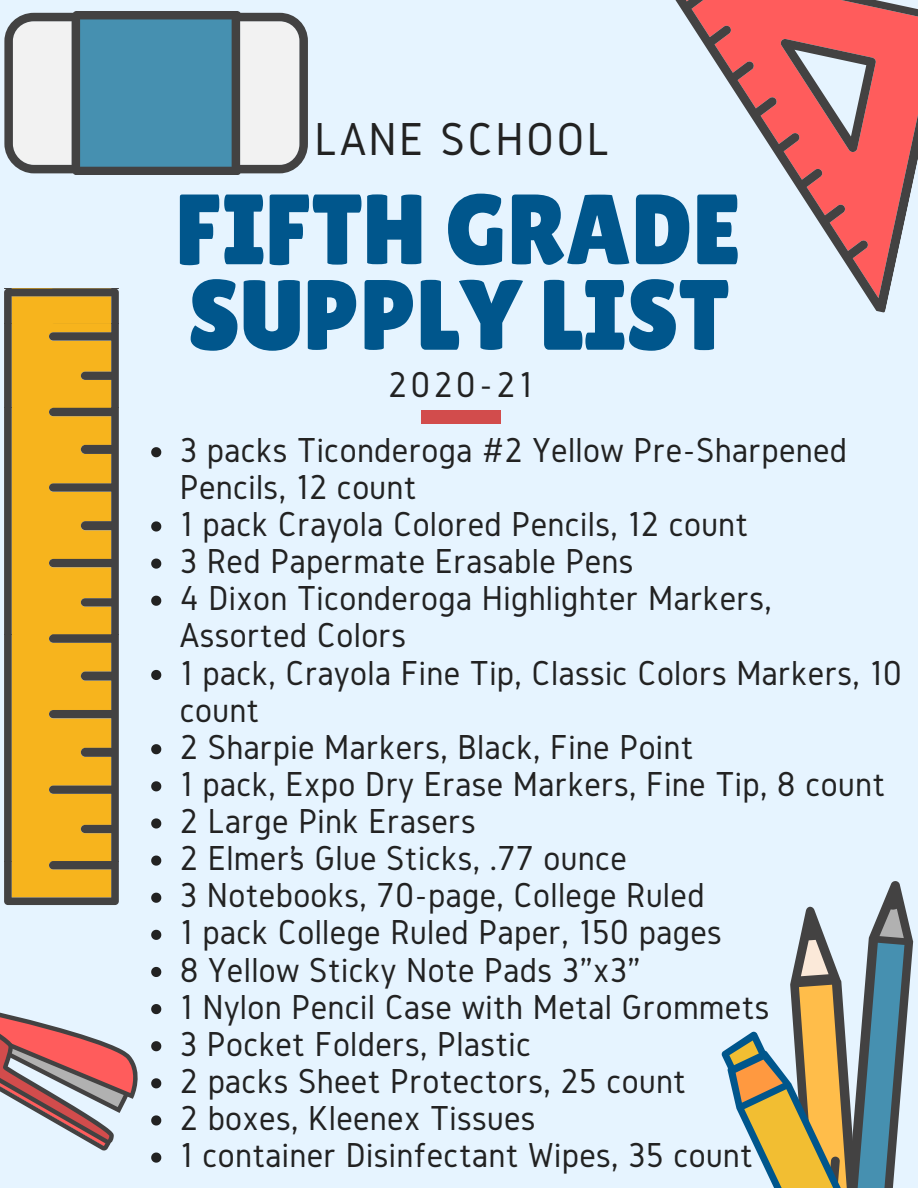
<style>
.page{position:relative;width:918px;height:1188px;background:#e6f4ff}
.page>*{position:absolute;margin:0;border:0;box-sizing:border-box;transform-origin:0 0}
.t1{font:99.6px/85.5px "Lilita One";color:#00568c}
.t2{font:48px "Gidole";letter-spacing:.05em;color:#222}
.t3{font:37.35px "Gidole";letter-spacing:.09em;color:#222}
.t4{font:36px/37.2px "Gidole";letter-spacing:.01em;color:#222}
</style>
<div class="page">
<svg style="left:4px;top:289px;width:115px;height:616px;background:#cc9927"></svg>
<svg style="left:675px;top:0;width:243px;height:313px"></svg>
<svg style="left:4px;top:11px;width:304px;height:164px"></svg>
<svg style="left:151px;top:447px;width:10px;height:10px"></svg>
<svg style="left:151px;top:521px;width:10px;height:11px"></svg>
<svg style="left:151px;top:559px;width:10px;height:10px"></svg>
<svg style="left:151px;top:596px;width:10px;height:10px"></svg>
<svg style="left:151px;top:670px;width:10px;height:10px"></svg>
<svg style="left:151px;top:744px;width:10px;height:10px"></svg>
<svg style="left:151px;top:781px;width:10px;height:10px"></svg>
<svg style="left:151px;top:818px;width:10px;height:11px"></svg>
<svg style="left:151px;top:856px;width:10px;height:10px"></svg>
<svg style="left:151px;top:893px;width:10px;height:10px"></svg>
<svg style="left:151px;top:930px;width:10px;height:10px"></svg>
<svg style="left:0;top:967px;width:161px;height:196px"></svg>
<svg style="left:721px;top:881px;width:193px;height:307px"></svg>
<div style="left:421px;top:411px;width:80px;height:12px;background:#d24c4c"></div>
<h2 class="t2" style="left:315px;top:113px;width:297px">LANE SCHOOL</h2>
<h1 class="t1" style="left:175px;top:186px;width:568px">FIFTH GRADE<br>SUPPLY LIST</h1>
<p class="t3" style="left:388px;top:364px;width:146px">2020-21</p>
<p class="t4" style="left:180px;top:431px;width:724px">3 packs Ticonderoga #2 Yellow Pre-Sharpened<br>Pencils, 12 count<br>1 pack Crayola Colored Pencils, 12 count<br>3 Red Papermate Erasable Pens<br>4 Dixon Ticonderoga Highlighter Markers,<br>Assorted Colors<br>1 pack, Crayola Fine Tip, Classic Colors Markers, 10 count<br>2 Sharpie Markers, Black, Fine Point<br>1 pack, Expo Dry Erase Markers, Fine Tip, 8 count<br>2 Large Pink Erasers<br>2 Elmer’s Glue Sticks, .77 ounce<br>3 Notebooks, 70-page, College Ruled<br>1 pack College Ruled Paper, 150 pages<br>8 Yellow Sticky Note Pads 3”x3”<br>1 Nylon Pencil Case with Metal Grommets<br>3 Pocket Folders, Plastic<br>2 packs Sheet Protectors, 25 count<br>2 boxes, Kleenex Tissues<br>1 container Disinfectant Wipes, 35 count</p>
</div>
